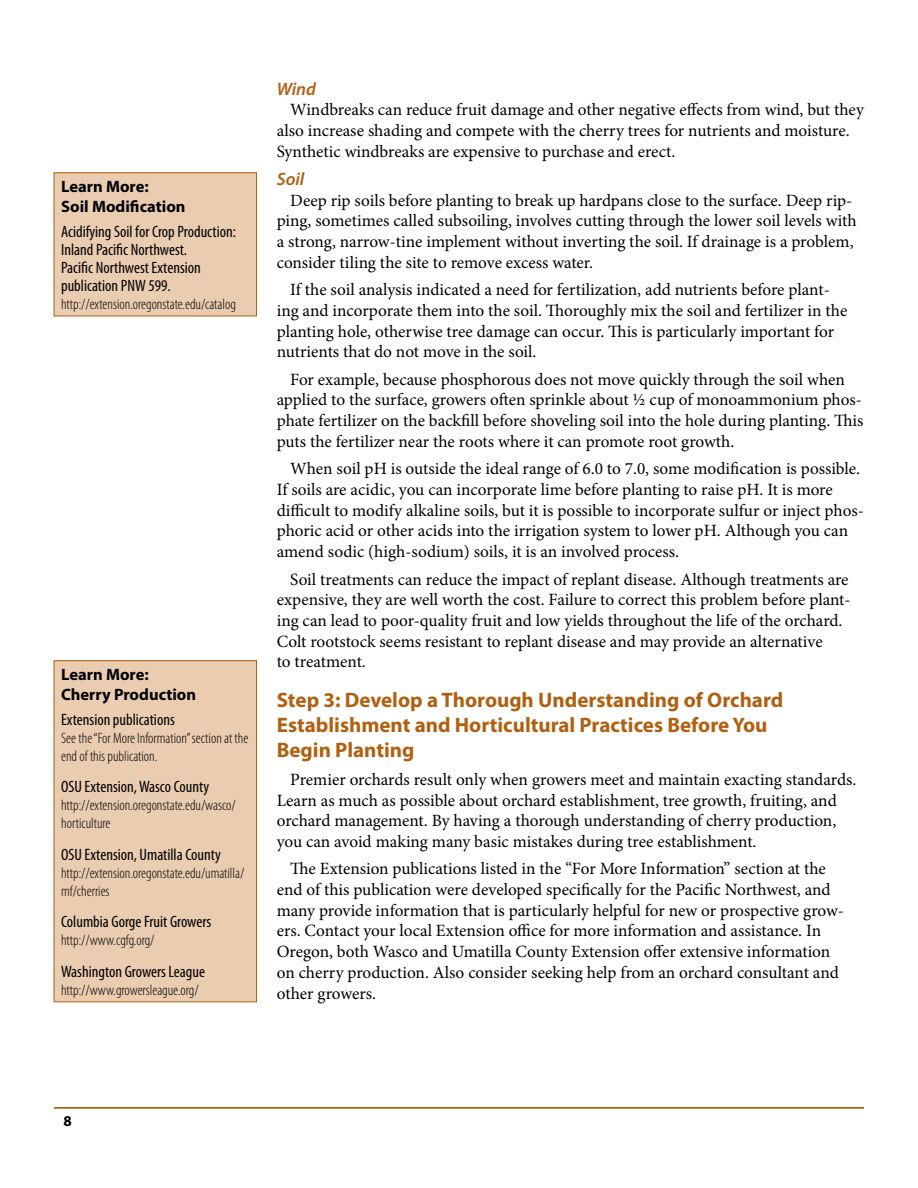
<style>
.page{position:relative;width:918px;height:1188px;background:#fff}
.page>*{position:absolute;margin:0;border:0;box-sizing:border-box;transform-origin:0 0}
.Subhead_1{font:700 21px/25.2px "Myriad Pro";color:#b06010}
.Subhead_3{font:italic 600 18px "Myriad Pro";color:#b06010}
.Body_text{font:17.25px/20.7px "Minion Pro";letter-spacing:-.005em;color:#000}
.Box_text{font:condensed 16.5px/18px "Myriad Pro";color:#000}
.Box_head{font:700 16.5px/19.8px "Myriad Pro";color:#000}
.Box_URL{font:300 condensed 15px/18px "Myriad Pro";color:#000}
.t1{font:700 15px "Myriad Pro";color:#000}
</style>
<div class="page">
<hr style="left:54px;top:1107px;width:810px;height:1px;background:#b06010">
<div style="left:54px;top:173px;width:202px;height:143px;background:#eaccb0"></div>
<div style="left:54px;top:172px;width:203px;height:144px;border:1px solid #b06010"></div>
<div style="left:54px;top:661px;width:202px;height:341px;background:#eaccb0"></div>
<div style="left:54px;top:660px;width:203px;height:342px;border:1px solid #b06010"></div>
<p class="Box_head" style="left:61px;top:176px;width:126px">Learn More:<br>Soil Modification</p>
<p class="Box_text" style="left:61px;top:222px;width:176px">Acidifying Soil for Crop Production:<br>Inland Pacific Northwest.<br>Pacific Northwest Extension publication PNW 599.</p>
<p class="Box_URL" style="left:61px;top:295px;width:176px">http://extension.oregonstate.edu/catalog</p>
<p class="Box_head" style="left:61px;top:664px;width:137px">Learn More:<br>Cherry Production</p>
<p class="Box_text" style="left:61px;top:710px;width:115px">Extension publications</p>
<p class="Box_URL" style="left:61px;top:729px;width:189px">See the “For More Information” section at the end of this publication.</p>
<p class="Box_text" style="left:61px;top:778px;width:150px">OSU Extension, Wasco County</p>
<p class="Box_URL" style="left:61px;top:796px;width:176px">http://extension.oregonstate.edu/wasco/ horticulture</p>
<p class="Box_text" style="left:61px;top:845px;width:161px">OSU Extension, Umatilla County</p>
<p class="Box_URL" style="left:61px;top:864px;width:185px">http://extension.oregonstate.edu/umatilla/ mf/cherries</p>
<p class="Box_text" style="left:61px;top:913px;width:152px">Columbia Gorge Fruit Growers</p>
<p class="Box_URL" style="left:61px;top:931px;width:95px">http://www.cgfg.org/</p>
<p class="Box_text" style="left:61px;top:962px;width:145px">Washington Growers League</p>
<p class="Box_URL" style="left:61px;top:981px;width:139px">http://www.growersleague.org/</p>
<h4 class="Subhead_3" style="left:277px;top:77px;width:41px">Wind</h4>
<p class="Body_text" style="left:277px;top:99px;width:589px;text-indent:14px">Windbreaks can reduce fruit damage and other negative effects from wind, but they also increase shading and compete with the cherry trees for nutrients and moisture.<br>Synthetic windbreaks are expensive to purchase and erect.</p>
<h4 class="Subhead_3" style="left:277px;top:167px;width:29px">Soil</h4>
<p class="Body_text" style="left:277px;top:190px;width:581px;text-indent:14px">Deep rip soils before planting to break up hardpans close to the surface. Deep rip&shy;ping, sometimes called subsoiling, involves cutting through the lower soil levels with a strong, narrow-tine implement without inverting the soil. If drainage is a problem, consider tiling the site to remove excess water.</p>
<p class="Body_text" style="left:277px;top:279px;width:572px;text-indent:14px">If the soil analysis indicated a need for fertilization, add nutrients before plant&shy;ing and incorporate them into the soil. Thoroughly mix the soil and fertilizer in the planting hole, otherwise tree damage can occur. This is particularly important for nutrients that do not move in the soil.</p>
<p class="Body_text" style="left:277px;top:369px;width:588px;text-indent:14px">For example, because phosphorous does not move quickly through the soil when applied to the surface, growers often sprinkle about ½ cup of monoammonium phos&shy;phate fertilizer on the backfill before shoveling soil into the hole during planting. This puts the fertilizer near the roots where it can promote root growth.</p>
<p class="Body_text" style="left:277px;top:459px;width:589px;text-indent:14px">When soil pH is outside the ideal range of 6.0 to 7.0, some modification is possible.<br>If soils are acidic, you can incorporate lime before planting to raise pH. It is more difficult to modify alkaline soils, but it is possible to incorporate sulfur or inject phos&shy;phoric acid or other acids into the irrigation system to lower pH. Although you can amend sodic (high-sodium) soils, it is an involved process.</p>
<p class="Body_text" style="left:277px;top:569px;width:575px;text-indent:14px">Soil treatments can reduce the impact of replant disease. Although treatments are expensive, they are well worth the cost. Failure to correct this problem before plant&shy;ing can lead to poor-quality fruit and low yields throughout the life of the orchard.<br>Colt rootstock seems resistant to replant disease and may provide an alternative<br>to treatment.</p>
<h2 class="Subhead_1" style="left:277px;top:687px;width:508px">Step 3: Develop a Thorough Understanding of Orchard<br>Establishment and Horticultural Practices Before You<br>Begin Planting</h2>
<p class="Body_text" style="left:277px;top:769px;width:581px;text-indent:14px">Premier orchards result only when growers meet and maintain exacting standards.<br>Learn as much as possible about orchard establishment, tree growth, fruiting, and orchard management. By having a thorough understanding of cherry production, you can avoid making many basic mistakes during tree establishment.</p>
<p class="Body_text" style="left:277px;top:859px;width:569px;text-indent:14px">The Extension publications listed in the “For More Information” section at the end of this publication were developed specifically for the Pacific Northwest, and many provide information that is particularly helpful for new or prospective grow&shy;ers. Contact your local Extension office for more information and assistance. In Oregon, both Wasco and Umatilla County Extension offer extensive information on cherry production. Also consider seeking help from an orchard consultant and other growers.</p>
<p class="t1" style="left:63px;top:1111px;width:10px">8</p>
</div>
